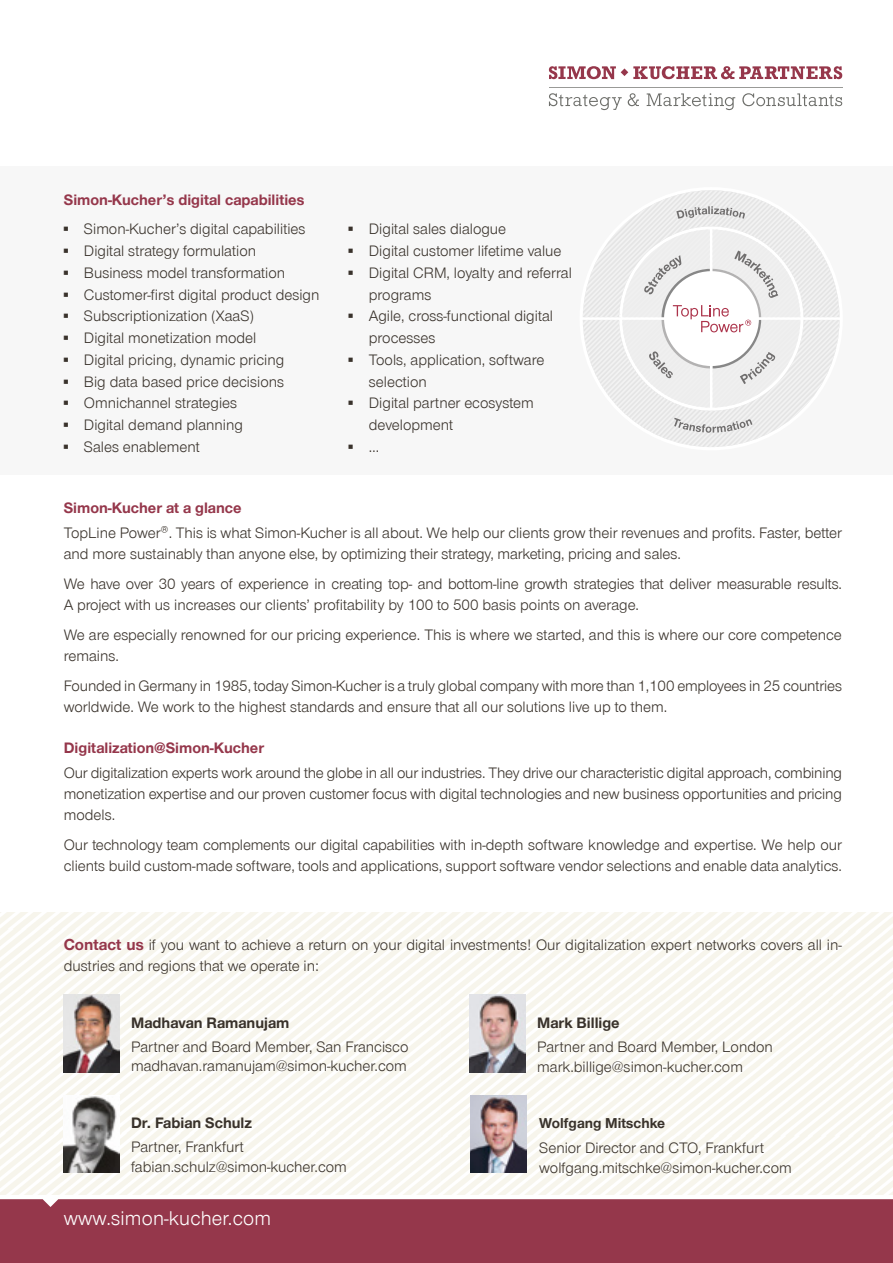
<style>
.page{position:relative;width:893px;height:1263px;background:#fff}
.page>*{position:absolute;margin:0;border:0;box-sizing:border-box;transform-origin:0 0}
.t1{font:18.75px "Simon Kucher";letter-spacing:.01em;color:#fff}
.t2{font:14.25px/21.8px "Simon Kucher";color:#39322b}
.t3{font:700 14.25px "Simon Kucher";color:#95374b}
.t4{font:700 14.25px "Simon Kucher";color:#39322b}
.t5{font:700 13.5px "Simon Kucher";color:#39322b}
.s1{font-weight:700;font-size:15px;color:#95374b}
</style>
<div class="page">
<svg style="left:549px;top:93px;width:73px;height:17px"></svg>
<svg style="left:628px;top:93px;width:11px;height:13px"></svg>
<svg style="left:647px;top:93px;width:88px;height:17px"></svg>
<svg style="left:742px;top:93px;width:100px;height:13px"></svg>
<hr style="left:549px;top:87px;width:293px;height:1px;background:#999a97">
<svg style="left:549px;top:66px;width:293px;height:13px"></svg>
<div style="left:0;top:166px;width:893px;height:309px;background:#f7f7f7"></div>
<svg style="left:583px;top:190px;width:256px;height:257px"></svg>
<svg style="left:0;top:912px;width:531px;height:283px"></svg>
<svg style="left:531px;top:912px;width:362px;height:283px;fill:#f7f5ed"></svg>
<img style="left:64px;top:995px;width:55px;height:77px">
<img style="left:470px;top:995px;width:55px;height:77px">
<img style="left:64px;top:1095px;width:55px;height:78px">
<img style="left:471px;top:1095px;width:55px;height:78px">
<div style="left:0;top:1199px;width:893px;height:64px;background:#95374b"></div>
<p class="t3" style="left:64px;top:191px;width:242px">Simon-Kucher’s digital capabilities</p>
<p class="t2" style="left:84px;top:219px;width:237px">Simon-Kucher’s digital capabilities<br>Digital strategy formulation<br>Business model transformation<br>Customer-first digital product design<br>Subscriptionization (XaaS)<br>Digital monetization model<br>Digital pricing, dynamic pricing<br>Big data based price decisions<br>Omnichannel strategies<br>Digital demand planning<br>Sales enablement</p>
<p class="t2" style="left:369px;top:219px;width:204px">Digital sales dialogue<br>Digital customer lifetime value<br>Digital CRM, loyalty and referral programs<br>Agile, cross-functional digital processes<br>Tools, application, software selection<br>Digital partner ecosystem development<br>…</p>
<p class="t3" style="left:64px;top:500px;width:179px">Simon-Kucher at a glance</p>
<p class="t2" style="left:64px;top:523px;width:780px;line-height:21px">TopLine Power®. This is what Simon-Kucher is all about. We help our clients grow their revenues and profits. Faster, better and more sustainably than anyone else, by optimizing their strategy, marketing, pricing and sales.</p>
<p class="t2" style="left:64px;top:574px;width:780px;line-height:21px">We have over 30 years of experience in creating top- and bottom-line growth strategies that deliver measurable results.<br>A project with us increases our clients’ profitability by 100 to 500 basis points on average.</p>
<p class="t2" style="left:64px;top:625px;width:780px;line-height:21px">We are especially renowned for our pricing experience. This is where we started, and this is where our core competence remains.</p>
<p class="t2" style="left:64px;top:676px;width:780px;line-height:21px">Founded in Germany in 1985, today Simon-Kucher is a truly global company with more than 1,100 employees in 25 countries worldwide. We work to the highest standards and ensure that all our solutions live up to them.</p>
<p class="t3" style="left:64px;top:739px;width:202px">Digitalization@Simon-Kucher</p>
<p class="t2" style="left:64px;top:762px;width:780px;line-height:21px;text-align:justify">Our digitalization experts work around the globe in all our industries. They drive our characteristic digital approach, combining monetization expertise and our proven customer focus with digital technologies and new business opportunities and pricing models.</p>
<p class="t2" style="left:64px;top:834px;width:780px;line-height:21px">Our technology team complements our digital capabilities with in-depth software knowledge and expertise. We help our clients build custom-made software, tools and applications, support software vendor selections and enable data analytics.</p>
<p class="t2" style="left:64px;top:935px;width:780px;line-height:21px"><span class="s1">Contact us</span> if you want to achieve a return on your digital investments! Our digitalization expert networks covers all in&shy;dustries and regions that we operate in:</p>
<p class="t4" style="left:131px;top:1014px;width:160px">Madhavan Ramanujam</p>
<p class="t2" style="left:131px;top:1037px;width:279px;line-height:19.5px">Partner and Board Member, San Francisco madhavan.ramanujam@simon-kucher.com</p>
<p class="t4" style="left:131px;top:1115px;width:122px">Dr. Fabian Schulz</p>
<p class="t2" style="left:131px;top:1138px;width:217px;line-height:19.5px">Partner, Frankfurt fabian.schulz@simon-kucher.com</p>
<h1 class="t1" style="left:64px;top:1207px;width:209px">www.simon-kucher.com</h1>
<p class="t4" style="left:537px;top:1015px;width:84px">Mark Billige</p>
<p class="t2" style="left:537px;top:1037px;width:237px;line-height:19.5px">Partner and Board Member, London mark.billige@simon-kucher.com</p>
<p class="t5" style="left:539px;top:1115px;width:127px">Wolfgang Mitschke</p>
<p class="t2" style="left:539px;top:1138px;width:254px;line-height:19.5px">Senior Director and CTO, Frankfurt wolfgang.mitschke@simon-kucher.com</p>
</div>
